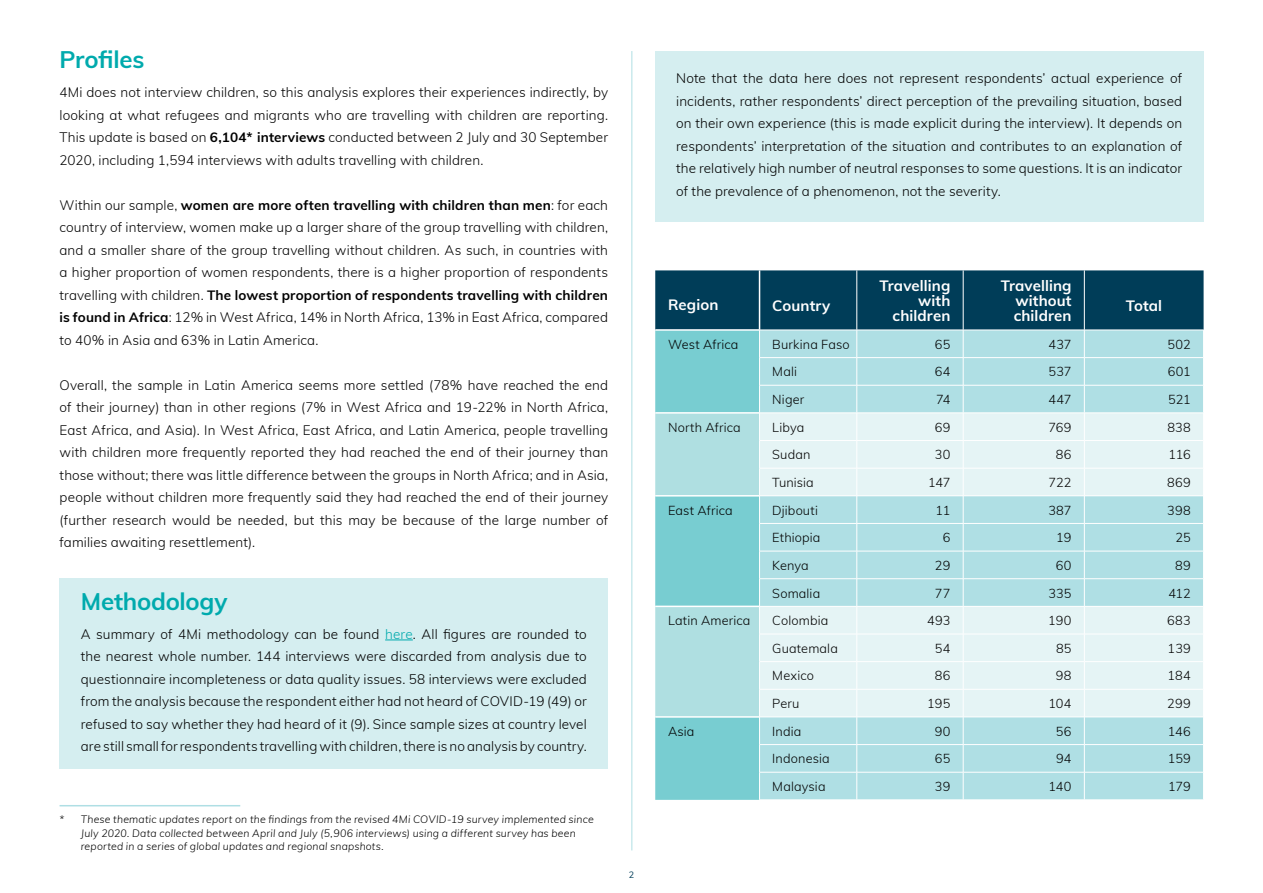
<style>
.page{position:relative;width:1263px;height:893px;background:#fff}
.page>*{position:absolute;margin:0;border:0;box-sizing:border-box;transform-origin:0 0}
.t1{font:700 24px "Muli";letter-spacing:-.01em;color:#00aaad}
.t2{font:700 15px/15px "Muli";letter-spacing:.01em;color:#fff;text-align:right}
.t3{font:300 13.5px/22.5px "Muli";letter-spacing:.01em;color:#000;text-align:justify}
.t4{font:300 12.75px "Muli";letter-spacing:.01em;color:#000}
.t5{font:italic 300 10.5px/13.5px "Muli";letter-spacing:.02em;color:#000}
.t6{font:9px "Muli";color:#003d58}
.s1{font-weight:700}
.s2{color:#00aaad}
</style>
<div class="page">
<hr style="left:631px;top:51px;width:1px;height:799px;background:#afdfe4">
<div style="left:60px;top:578px;width:548px;height:191px;background:#d5eef0"></div>
<div style="left:655px;top:51px;width:548px;height:170px;background:#d5eef0"></div>
<svg style="left:385px;top:640px;width:28px;height:1px"></svg>
<hr style="left:60px;top:805px;width:180px;height:1px;background:#afdfe4">
<svg style="left:655px;top:270px;width:549px;height:530px;background:#a8d2d8"></svg>
<h1 class="t1" style="left:60px;top:42px;width:86px">Profiles</h1>
<p class="t3" style="left:60px;top:80px;width:550px">4Mi does not interview children, so this analysis explores their experiences indirectly, by looking at what refugees and migrants who are travelling with children are reporting.<br>This update is based on <span class="s1">6,104* interviews</span> conducted between 2 July and 30 September 2020, including 1,594 interviews with adults travelling with children.</p>
<p class="t3" style="left:60px;top:193px;width:550px">Within our sample, <span class="s1">women are more often travelling with children than men</span>: for each country of interview, women make up a larger share of the group travelling with children, and a smaller share of the group travelling without children. As such, in countries with a higher proportion of women respondents, there is a higher proportion of respondents travelling with children. <span class="s1">The lowest proportion of respondents travelling with children is found in Africa</span>: 12% in West Africa, 14% in North Africa, 13% in East Africa, compared to 40% in Asia and 63% in Latin America.</p>
<p class="t3" style="left:60px;top:373px;width:550px">Overall, the sample in Latin America seems more settled (78% have reached the end of their journey) than in other regions (7% in West Africa and 19-22% in North Africa, East Africa, and Asia). In West Africa, East Africa, and Latin America, people travelling with children more frequently reported they had reached the end of their journey than those without; there was little difference between the groups in North Africa; and in Asia, people without children more frequently said they had reached the end of their journey (further research would be needed, but this may be because of the large number of families awaiting resettlement).</p>
<h1 class="t1" style="left:81px;top:584px;width:148px">Methodology</h1>
<p class="t3" style="left:81px;top:622px;width:508px">A summary of 4Mi methodology can be found <span class="s2">here</span>. All figures are rounded to the nearest whole number. 144 interviews were discarded from analysis due to questionnaire incompleteness or data quality issues. 58 interviews were excluded from the analysis because the respondent either had not heard of COVID-19 (49) or refused to say whether they had heard of it (9). Since sample sizes at country level are still smallforrespondents travelling with children,there is no analysis by country.</p>
<p class="t5" style="left:81px;top:812px;width:514px;text-indent:-21px">* These thematic updates report on the findings from the revised 4Mi COVID-19 survey implemented since<br>July 2020. Data collected between April and July (5,906 interviews) using a different survey has been reported in a series of global updates and regional snapshots.</p>
<p class="t6" style="left:629px;top:868px;width:7px">2</p>
<p class="t3" style="left:676px;top:66px;width:508px">Note that the data here does not represent respondents’ actual experience of incidents, rather respondents’ direct perception of the prevailing situation, based on their own experience (this is made explicit during the interview). It depends on respondents’ interpretation of the situation and contributes to an explanation of the relatively high number of neutral responses to some questions. It is an indicator of the prevalence of a phenomenon, not the severity.</p>
<p class="t2" style="left:668px;top:297px;width:52px">Region</p>
<p class="t2" style="left:772px;top:297px;width:59px">Country</p>
<p class="t2" style="left:879px;top:278px;width:72px">Travelling with children</p>
<p class="t2" style="left:1014px;top:278px;width:59px;text-align:justify;text-indent:-13px">Travelling without children</p>
<p class="t2" style="left:1126px;top:297px;width:38px">Total</p>
<p class="t4" style="left:668px;top:335px;width:72px">West Africa</p>
<p class="t4" style="left:772px;top:335px;width:79px">Burkina Faso</p>
<p class="t4" style="left:935px;top:335px;width:17px">65</p>
<p class="t4" style="left:1048px;top:335px;width:24px">437</p>
<p class="t4" style="left:1167px;top:335px;width:25px">502</p>
<p class="t4" style="left:772px;top:362px;width:26px">Mali</p>
<p class="t4" style="left:935px;top:362px;width:17px">64</p>
<p class="t4" style="left:1048px;top:362px;width:24px">537</p>
<p class="t4" style="left:1168px;top:362px;width:25px">601</p>
<p class="t4" style="left:772px;top:390px;width:33px">Niger</p>
<p class="t4" style="left:936px;top:390px;width:16px">74</p>
<p class="t4" style="left:1048px;top:390px;width:25px">447</p>
<p class="t4" style="left:1168px;top:390px;width:24px">521</p>
<p class="t4" style="left:668px;top:418px;width:74px">North Africa</p>
<p class="t4" style="left:772px;top:418px;width:33px">Libya</p>
<p class="t4" style="left:935px;top:418px;width:17px">69</p>
<p class="t4" style="left:1048px;top:418px;width:25px">769</p>
<p class="t4" style="left:1167px;top:418px;width:25px">838</p>
<p class="t4" style="left:772px;top:445px;width:40px">Sudan</p>
<p class="t4" style="left:935px;top:445px;width:17px">30</p>
<p class="t4" style="left:1056px;top:445px;width:17px">86</p>
<p class="t4" style="left:1168px;top:445px;width:24px">116</p>
<p class="t4" style="left:772px;top:473px;width:43px">Tunisia</p>
<p class="t4" style="left:928px;top:473px;width:24px">147</p>
<p class="t4" style="left:1048px;top:473px;width:25px">722</p>
<p class="t4" style="left:1167px;top:473px;width:25px">869</p>
<p class="t4" style="left:668px;top:501px;width:66px">East Africa</p>
<p class="t4" style="left:772px;top:501px;width:47px">Djibouti</p>
<p class="t4" style="left:935px;top:501px;width:16px">11</p>
<p class="t4" style="left:1048px;top:501px;width:25px">387</p>
<p class="t4" style="left:1167px;top:501px;width:25px">398</p>
<p class="t4" style="left:772px;top:528px;width:50px">Ethiopia</p>
<p class="t4" style="left:943px;top:528px;width:9px">6</p>
<p class="t4" style="left:1056px;top:528px;width:17px">19</p>
<p class="t4" style="left:1175px;top:528px;width:17px">25</p>
<p class="t4" style="left:772px;top:556px;width:38px">Kenya</p>
<p class="t4" style="left:935px;top:556px;width:17px">29</p>
<p class="t4" style="left:1056px;top:556px;width:17px">60</p>
<p class="t4" style="left:1175px;top:556px;width:17px">89</p>
<p class="t4" style="left:772px;top:584px;width:49px">Somalia</p>
<p class="t4" style="left:935px;top:584px;width:17px">77</p>
<p class="t4" style="left:1048px;top:584px;width:25px">335</p>
<p class="t4" style="left:1168px;top:584px;width:24px">412</p>
<p class="t4" style="left:668px;top:611px;width:84px">Latin America</p>
<p class="t4" style="left:772px;top:611px;width:57px">Colombia</p>
<p class="t4" style="left:927px;top:611px;width:25px">493</p>
<p class="t4" style="left:1048px;top:611px;width:25px">190</p>
<p class="t4" style="left:1167px;top:611px;width:25px">683</p>
<p class="t4" style="left:772px;top:639px;width:67px">Guatemala</p>
<p class="t4" style="left:935px;top:639px;width:17px">54</p>
<p class="t4" style="left:1056px;top:639px;width:17px">85</p>
<p class="t4" style="left:1167px;top:639px;width:25px">139</p>
<p class="t4" style="left:772px;top:667px;width:43px">Mexico</p>
<p class="t4" style="left:935px;top:667px;width:17px">86</p>
<p class="t4" style="left:1056px;top:667px;width:17px">98</p>
<p class="t4" style="left:1167px;top:667px;width:25px">184</p>
<p class="t4" style="left:772px;top:694px;width:29px">Peru</p>
<p class="t4" style="left:927px;top:694px;width:25px">195</p>
<p class="t4" style="left:1048px;top:694px;width:24px">104</p>
<p class="t4" style="left:1167px;top:694px;width:25px">299</p>
<p class="t4" style="left:668px;top:722px;width:28px">Asia</p>
<p class="t4" style="left:772px;top:722px;width:31px">India</p>
<p class="t4" style="left:935px;top:722px;width:17px">90</p>
<p class="t4" style="left:1056px;top:722px;width:17px">56</p>
<p class="t4" style="left:1168px;top:722px;width:24px">146</p>
<p class="t4" style="left:772px;top:749px;width:59px">Indonesia</p>
<p class="t4" style="left:935px;top:749px;width:17px">65</p>
<p class="t4" style="left:1056px;top:749px;width:17px">94</p>
<p class="t4" style="left:1168px;top:749px;width:25px">159</p>
<p class="t4" style="left:772px;top:777px;width:55px">Malaysia</p>
<p class="t4" style="left:935px;top:777px;width:17px">39</p>
<p class="t4" style="left:1048px;top:777px;width:24px">140</p>
<p class="t4" style="left:1168px;top:777px;width:24px">179</p>
</div>
